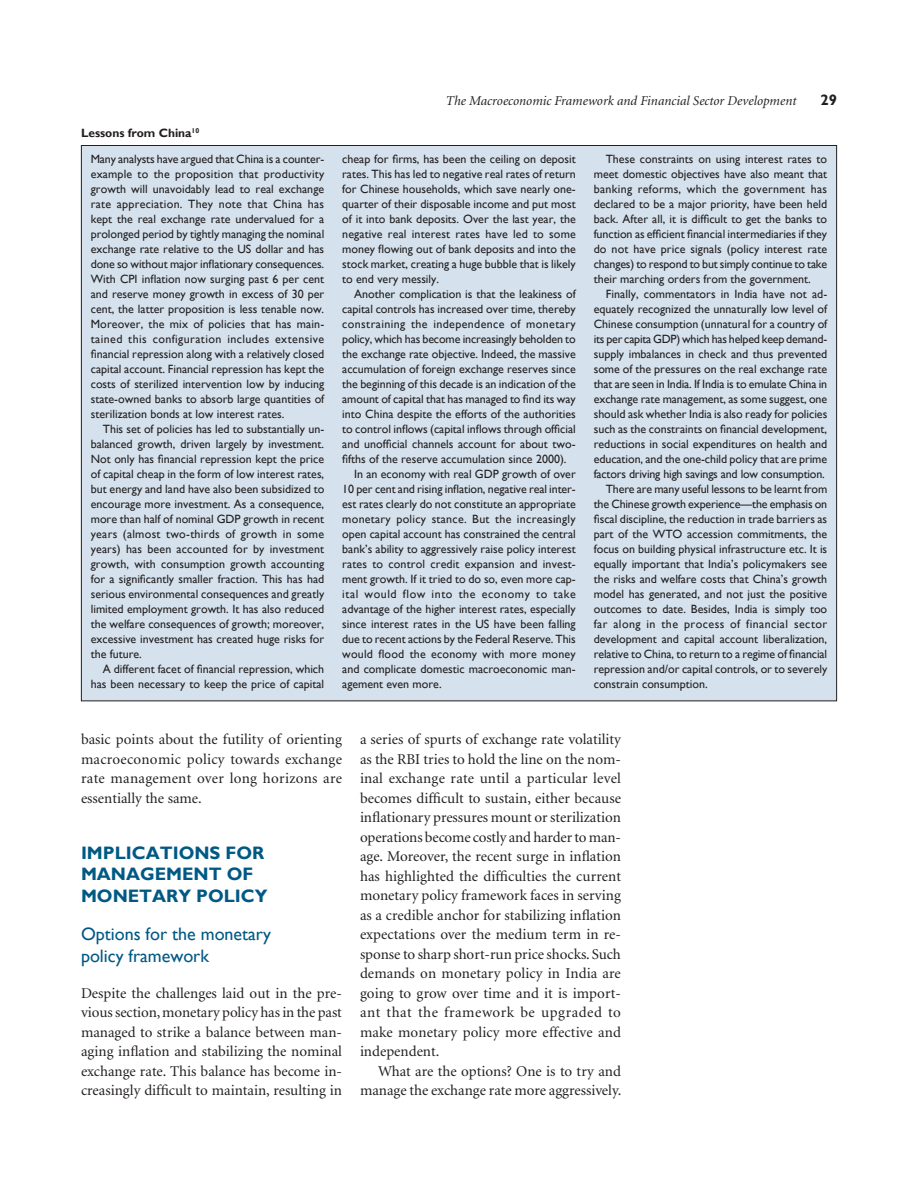
<style>
.page{position:relative;width:918px;height:1188px;background:#fff}
.page>*{position:absolute;margin:0;border:0;box-sizing:border-box;transform-origin:0 0}
.t1{font:700 18px/21.6px "Gill Sans";color:#005984}
.t2{font:18px/21.6px "Gill Sans";color:#005984}
.t3{font:15px/19.5px "Minion";color:#231f20;text-align:justify}
.t4{font:700 15px "Gill Sans";color:#231f20}
.t5{font:italic 13.5px "Minion";color:#231f20}
.t6{font:12px/15px "Gill Sans";color:#231f20;text-align:justify}
.t7{font:12px "Gill Sans";letter-spacing:-.02em;color:#231f20}
.t8{font:12px "Gill Sans";letter-spacing:.025em;color:#231f20}
.t9{font:12px "Gill Sans";letter-spacing:.03em;color:#231f20}
.t10{font:12px "Gill Sans";letter-spacing:.035em;color:#231f20}
.t11{font:12px "Gill Sans";letter-spacing:.05em;color:#231f20}
.t12{font:700 12px "Gill Sans";color:#231f20}
</style>
<div class="page">
<div style="left:81px;top:146px;width:756px;height:555px;background:#d5e2ed"></div>
<p class="t12" style="left:81px;top:125px;width:120px">Lessons from China<sup>10</sup></p>
<p class="t6" style="left:91px;top:151px;width:235px">Many analysts have argued that China is a counter&shy;example to the proposition that productivity growth will unavoidably lead to real exchange rate appreciation. They note that China has kept the real exchange rate undervalued for a prolonged period by tightly managing the nominal exchange rate relative to the US dollar and has done so without major inflationary consequences.<br>With CPI inflation now surging past 6 per cent and reserve money growth in excess of 30 per cent, the latter proposition is less tenable now.<br>Moreover, the mix of policies that has main&shy;tained this configuration includes extensive financial repression along with a relatively closed capital account. Financial repression has kept the costs of sterilized intervention low by inducing state-owned banks to absorb large quantities of sterilization bonds at low interest rates.</p>
<p class="t6" style="left:91px;top:421px;width:235px;text-indent:12px">This set of policies has led to substantially un&shy;balanced growth, driven largely by investment.<br>Not only has financial repression kept the price of capital cheap in the form of low interest rates, but energy and land have also been subsidized to encourage more investment. As a consequence, more than half of nominal GDP growth in recent years (almost two-thirds of growth in some years) has been accounted for by investment growth, with consumption growth accounting for a significantly smaller fraction. This has had serious environmental consequences and greatly limited employment growth. It has also reduced the welfare consequences of growth; moreover, excessive investment has created huge risks for the future.</p>
<p class="t6" style="left:91px;top:661px;width:235px;text-align:right">A different facet of financial repression, which has been necessary to keep the price of capital</p>
<p class="t5" style="left:446px;top:96px;width:352px">The Macroeconomic Framework and Financial Sector Development</p>
<p class="t4" style="left:820px;top:91px;width:18px">29</p>
<p class="t6" style="left:342px;top:151px;width:235px">cheap for firms, has been the ceiling on deposit rates. This has led to negative real rates of return for Chinese households, which save nearly one&shy;quarter of their disposable income and put most of it into bank deposits. Over the last year, the negative real interest rates have led to some money flowing out of bank deposits and into the stock market, creating a huge bubble that is likely to end very messily.</p>
<p class="t6" style="left:354px;top:286px;width:223px">Another complication is that the leakiness of</p>
<p class="t6" style="left:342px;top:301px;width:235px">capital controls has increased over time, thereby</p>
<p class="t9" style="left:342px;top:317px;width:235px">constraining the independence of monetary</p>
<p class="t6" style="left:342px;top:331px;width:235px">policy, which has become increasingly beholden to</p>
<p class="t6" style="left:342px;top:346px;width:235px">the exchange rate objective. Indeed, the massive</p>
<p class="t6" style="left:342px;top:361px;width:235px">accumulation of foreign exchange reserves since</p>
<p class="t6" style="left:342px;top:376px;width:235px">the beginning of this decade is an indication of the</p>
<p class="t6" style="left:342px;top:391px;width:235px">amount of capital that has managed to find its way</p>
<p class="t6" style="left:342px;top:406px;width:235px">into China despite the efforts of the authorities</p>
<p class="t6" style="left:342px;top:421px;width:235px">to control inflows (capital inflows through official</p>
<p class="t6" style="left:342px;top:436px;width:235px">and unofficial channels account for about two-</p>
<p class="t6" style="left:342px;top:451px;width:226px">fifths of the reserve accumulation since 2000).</p>
<p class="t6" style="left:354px;top:466px;width:223px">In an economy with real GDP growth of over</p>
<p class="t6" style="left:342px;top:481px;width:235px">10 per cent and rising inflation, negative real inter-</p>
<p class="t6" style="left:342px;top:496px;width:235px">est rates clearly do not constitute an appropriate</p>
<p class="t8" style="left:342px;top:512px;width:235px">monetary policy stance. But the increasingly</p>
<p class="t6" style="left:342px;top:526px;width:235px">open capital account has constrained the central</p>
<p class="t6" style="left:342px;top:541px;width:235px">bank’s ability to aggressively raise policy interest</p>
<p class="t6" style="left:342px;top:556px;width:235px">rates to control credit expansion and invest-</p>
<p class="t6" style="left:342px;top:571px;width:235px">ment growth. If it tried to do so, even more cap-</p>
<p class="t11" style="left:342px;top:587px;width:235px">ital would flow into the economy to take</p>
<p class="t6" style="left:342px;top:601px;width:235px">advantage of the higher interest rates, especially</p>
<p class="t6" style="left:342px;top:616px;width:235px">since interest rates in the US have been falling</p>
<p class="t6" style="left:342px;top:631px;width:235px">due to recent actions by the Federal Reserve. This</p>
<p class="t6" style="left:342px;top:646px;width:235px">would flood the economy with more money</p>
<p class="t6" style="left:342px;top:661px;width:235px">and complicate domestic macroeconomic man-</p>
<p class="t6" style="left:342px;top:676px;width:101px">agement even more.</p>
<p class="t6" style="left:594px;top:151px;width:235px;text-indent:12px">These constraints on using interest rates to meet domestic objectives have also meant that banking reforms, which the government has declared to be a major priority, have been held back. After all, it is difficult to get the banks to function as efficient financial intermediaries if they do not have price signals (policy interest rate changes) to respond to but simply continue to take their marching orders from the government.</p>
<p class="t6" style="left:606px;top:286px;width:223px">Finally, commentators in India have not ad-</p>
<p class="t6" style="left:594px;top:301px;width:235px">equately recognized the unnaturally low level of</p>
<p class="t6" style="left:594px;top:316px;width:235px">Chinese consumption (unnatural for a country of</p>
<p class="t7" style="left:594px;top:332px;width:235px">its per capita GDP) which has helped keep demand-</p>
<p class="t6" style="left:594px;top:346px;width:235px">supply imbalances in check and thus prevented</p>
<p class="t6" style="left:594px;top:361px;width:235px">some of the pressures on the real exchange rate</p>
<p class="t6" style="left:594px;top:376px;width:235px">that are seen in India. If India is to emulate China in</p>
<p class="t6" style="left:594px;top:391px;width:235px">exchange rate management, as some suggest, one</p>
<p class="t6" style="left:594px;top:406px;width:235px">should ask whether India is also ready for policies</p>
<p class="t6" style="left:594px;top:421px;width:235px">such as the constraints on financial development,</p>
<p class="t6" style="left:594px;top:436px;width:235px">reductions in social expenditures on health and</p>
<p class="t6" style="left:594px;top:451px;width:235px">education, and the one-child policy that are prime</p>
<p class="t6" style="left:594px;top:466px;width:233px">factors driving high savings and low consumption.</p>
<p class="t6" style="left:606px;top:481px;width:223px">There are many useful lessons to be learnt from</p>
<p class="t6" style="left:594px;top:496px;width:235px">the Chinese growth experience—the emphasis on</p>
<p class="t6" style="left:594px;top:511px;width:235px">fiscal discipline, the reduction in trade barriers as</p>
<p class="t6" style="left:594px;top:526px;width:235px">part of the WTO accession commitments, the</p>
<p class="t6" style="left:594px;top:541px;width:235px">focus on building physical infrastructure etc. It is</p>
<p class="t6" style="left:594px;top:556px;width:235px">equally important that India’s policymakers see</p>
<p class="t6" style="left:594px;top:571px;width:235px">the risks and welfare costs that China’s growth</p>
<p class="t6" style="left:594px;top:586px;width:235px">model has generated, and not just the positive</p>
<p class="t6" style="left:594px;top:601px;width:235px">outcomes to date. Besides, India is simply too</p>
<p class="t10" style="left:594px;top:617px;width:235px">far along in the process of financial sector</p>
<p class="t6" style="left:594px;top:631px;width:235px">development and capital account liberalization,</p>
<p class="t6" style="left:594px;top:646px;width:235px">relative to China, to return to a regime of financial</p>
<p class="t6" style="left:594px;top:661px;width:235px">repression and/or capital controls, or to severely</p>
<p class="t6" style="left:594px;top:676px;width:115px">constrain consumption.</p>
<p class="t3" style="left:81px;top:731px;width:262px">basic points about the futility of orienting macroeconomic policy towards exchange rate management over long horizons are essentially the same.</p>
<h1 class="t1" style="left:81px;top:842px;width:188px">IMPLICATIONS FOR<br>MANAGEMENT OF<br>MONETARY POLICY</h1>
<h1 class="t2" style="left:81px;top:923px;width:191px">Options for the monetary policy framework</h1>
<p class="t3" style="left:81px;top:984px;width:263px">Despite the challenges laid out in the pre&shy;vious section, monetary policy has in the past managed to strike a balance between man&shy;aging inflation and stabilizing the nominal exchange rate. This balance has become in&shy;creasingly difficult to maintain, resulting in</p>
<p class="t3" style="left:360px;top:731px;width:263px">a series of spurts of exchange rate volatility as the RBI tries to hold the line on the nom&shy;inal exchange rate until a particular level becomes difficult to sustain, either because inflationary pressures mount or sterilization operations become costly and harder to man&shy;age. Moreover, the recent surge in inflation has highlighted the difficulties the current monetary policy framework faces in serving as a credible anchor for stabilizing inflation expectations over the medium term in re&shy;sponse to sharp short-run price shocks. Such demands on monetary policy in India are going to grow over time and it is import&shy;ant that the framework be upgraded to make monetary policy more effective and independent.</p>
<p class="t3" style="left:360px;top:1062px;width:263px;text-align:right">What are the options? One is to try and manage the exchange rate more aggressively.</p>
</div>
